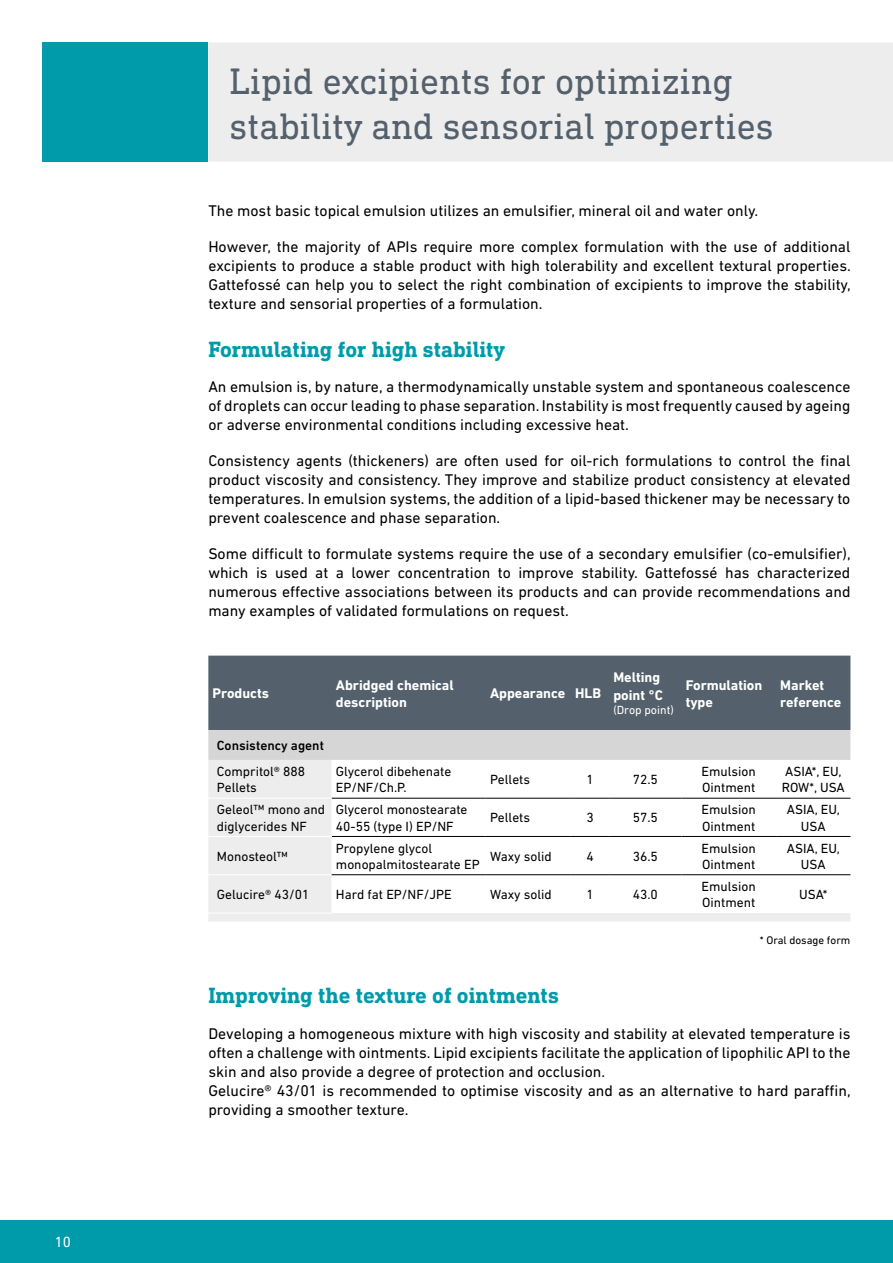
<style>
.page{position:relative;width:893px;height:1263px;background:#fff}
.page>*{position:absolute;margin:0;border:0;box-sizing:border-box;transform-origin:0 0}
.t1{font:37.5px/45px "DIN Next Slab Pro";color:#54616c}
.t2{font:700 22.5px "DIN Next Slab Pro";color:#009baa}
.t3{font:15.75px/18.9px "DIN Next LT Pro";color:#000;text-align:justify}
.t4{font:15px "DIN Next LT Pro";color:#fff}
.t5{font:700 14.25px/17.1px "DIN Next LT Pro";color:#fff}
.t6{font:13.5px/16.2px "DIN Next LT Pro";color:#000}
.t7{font:500 13.5px "DIN Next LT Pro";color:#000}
.t8{font:12px "DIN Next LT Pro";color:#fff}
.t9{font:11.25px "DIN Next LT Pro";color:#000}
</style>
<div class="page">
<div style="left:208px;top:43px;width:685px;height:119px;background:#ededed"></div>
<div style="left:43px;top:43px;width:165px;height:119px;background:#009baa"></div>
<div style="left:0;top:1220px;width:893px;height:43px;background:#009baa"></div>
<div style="left:208px;top:656px;width:642px;height:74px;background:#54616c"></div>
<div style="left:208px;top:730px;width:642px;height:30px;background:#d6d6d6"></div>
<div style="left:208px;top:760px;width:642px;height:161px;background:#ededed"></div>
<svg style="left:332px;top:760px;width:518px;height:153px"></svg>
<hr style="left:332px;top:798px;width:154px;height:1px;background:#000">
<hr style="left:486px;top:798px;width:85px;height:1px;background:#000">
<hr style="left:571px;top:798px;width:38px;height:1px;background:#000">
<hr style="left:609px;top:798px;width:72px;height:1px;background:#000">
<hr style="left:681px;top:798px;width:95px;height:1px;background:#000">
<hr style="left:776px;top:798px;width:74px;height:1px;background:#000">
<hr style="left:332px;top:836px;width:154px;height:1px;background:#000">
<hr style="left:486px;top:836px;width:85px;height:1px;background:#000">
<hr style="left:571px;top:836px;width:38px;height:1px;background:#000">
<hr style="left:609px;top:836px;width:72px;height:1px;background:#000">
<hr style="left:681px;top:836px;width:95px;height:1px;background:#000">
<hr style="left:776px;top:836px;width:74px;height:1px;background:#000">
<hr style="left:208px;top:913px;width:124px;height:1px;background:#fff">
<hr style="left:208px;top:874px;width:124px;height:1px;background:#fff">
<hr style="left:208px;top:836px;width:124px;height:1px;background:#fff">
<hr style="left:208px;top:798px;width:124px;height:1px;background:#fff">
<hr style="left:332px;top:874px;width:154px;height:1px;background:#000">
<hr style="left:486px;top:874px;width:85px;height:1px;background:#000">
<hr style="left:571px;top:874px;width:38px;height:1px;background:#000">
<hr style="left:609px;top:874px;width:72px;height:1px;background:#000">
<hr style="left:681px;top:874px;width:95px;height:1px;background:#000">
<hr style="left:776px;top:874px;width:74px;height:1px;background:#000">
<p class="t4" style="left:55px;top:1233px;width:18px">10</p>
<h1 class="t1" style="left:230px;top:58px;width:545px">Lipid excipients for optimizing stability and sensorial properties</h1>
<p class="t3" style="left:208px;top:201px;width:551px">The most basic topical emulsion utilizes an emulsifier, mineral oil and water only.</p>
<p class="t3" style="left:208px;top:237px;width:644px">However, the majority of APIs require more complex formulation with the use of additional excipients to produce a stable product with high tolerability and excellent textural properties.<br>Gattefossé can help you to select the right combination of excipients to improve the stability, texture and sensorial properties of a formulation.</p>
<h2 class="t2" style="left:208px;top:336px;width:298px">Formulating for high stability</h2>
<p class="t3" style="left:208px;top:377px;width:644px">An emulsion is, by nature, a thermodynamically unstable system and spontaneous coalescence of droplets can occur leading to phase separation. Instability is most frequently caused by ageing or adverse environmental conditions including excessive heat.</p>
<p class="t3" style="left:208px;top:451px;width:644px">Consistency agents (thickeners) are often used for oil-rich formulations to control the final product viscosity and consistency. They improve and stabilize product consistency at elevated temperatures. In emulsion systems, the addition of a lipid-based thickener may be necessary to prevent coalescence and phase separation.</p>
<p class="t3" style="left:208px;top:544px;width:644px">Some difficult to formulate systems require the use of a secondary emulsifier (co-emulsifier), which is used at a lower concentration to improve stability. Gattefossé has characterized numerous effective associations between its products and can provide recommendations and many examples of validated formulations on request.</p>
<p class="t5" style="left:213px;top:685px;width:58px">Products</p>
<p class="t5" style="left:336px;top:676px;width:119px">Abridged chemical description</p>
<p class="t5" style="left:490px;top:685px;width:112px">Appearance HLB</p>
<p class="t5" style="left:613px;top:669px;width:51px">Melting point °C</p>
<p class="t8" style="left:613px;top:703px;width:62px">(Drop point)</p>
<p class="t5" style="left:686px;top:676px;width:78px">Formulation type</p>
<p class="t5" style="left:780px;top:676px;width:62px">Market reference</p>
<p class="t7" style="left:217px;top:738px;width:109px">Consistency agent</p>
<p class="t6" style="left:217px;top:763px;width:90px">Compritol® 888<br>Pellets</p>
<p class="t6" style="left:336px;top:763px;width:117px">Glycerol dibehenate<br>EP/NF/Ch.P.</p>
<p class="t6" style="left:490px;top:771px;width:42px">Pellets</p>
<p class="t6" style="left:586px;top:771px;width:9px">1</p>
<p class="t6" style="left:633px;top:771px;width:27px">72.5</p>
<p class="t6" style="left:702px;top:763px;width:56px">Emulsion<br>Ointment</p>
<p class="t6" style="left:782px;top:763px;width:65px">ASIA*, EU,<br>ROW*, USA</p>
<p class="t6" style="left:217px;top:801px;width:110px">Geleol™ mono and diglycerides NF</p>
<p class="t6" style="left:336px;top:801px;width:133px">Glycerol monostearate<br>40-55 (type I) EP/NF</p>
<p class="t6" style="left:490px;top:809px;width:42px">Pellets</p>
<p class="t6" style="left:586px;top:809px;width:9px">3</p>
<p class="t6" style="left:633px;top:809px;width:27px">57.5</p>
<p class="t6" style="left:702px;top:801px;width:56px">Emulsion<br>Ointment</p>
<p class="t6" style="left:787px;top:801px;width:55px;text-align:center">ASIA, EU,<br>USA</p>
<p class="t6" style="left:217px;top:848px;width:72px">Monosteol™</p>
<p class="t6" style="left:336px;top:840px;width:145px">Propylene glycol monopalmitostearate EP</p>
<p class="t6" style="left:490px;top:848px;width:63px">Waxy solid</p>
<p class="t6" style="left:586px;top:848px;width:9px">4</p>
<p class="t6" style="left:633px;top:848px;width:27px">36.5</p>
<p class="t6" style="left:702px;top:840px;width:56px">Emulsion<br>Ointment</p>
<p class="t6" style="left:787px;top:840px;width:55px;text-align:center">ASIA, EU,<br>USA</p>
<p class="t6" style="left:217px;top:886px;width:94px">Gelucire® 43/01</p>
<p class="t6" style="left:336px;top:886px;width:117px">Hard fat EP/NF/JPE</p>
<p class="t6" style="left:490px;top:886px;width:63px">Waxy solid</p>
<p class="t6" style="left:586px;top:886px;width:9px">1</p>
<p class="t6" style="left:633px;top:886px;width:27px">43.0</p>
<p class="t6" style="left:702px;top:878px;width:56px">Emulsion<br>Ointment</p>
<p class="t6" style="left:799px;top:886px;width:30px">USA*</p>
<p class="t9" style="left:760px;top:934px;width:92px">* Oral dosage form</p>
<h2 class="t2" style="left:208px;top:983px;width:352px">Improving the texture of ointments</h2>
<p class="t3" style="left:208px;top:1024px;width:644px;text-align:left">Developing a homogeneous mixture with high viscosity and stability at elevated temperature is often a challenge with ointments. Lipid excipients facilitate the application of lipophilic API to the skin and also provide a degree of protection and occlusion.<br>Gelucire® 43/01 is recommended to optimise viscosity and as an alternative to hard paraffin, providing a smoother texture.</p>
</div>
